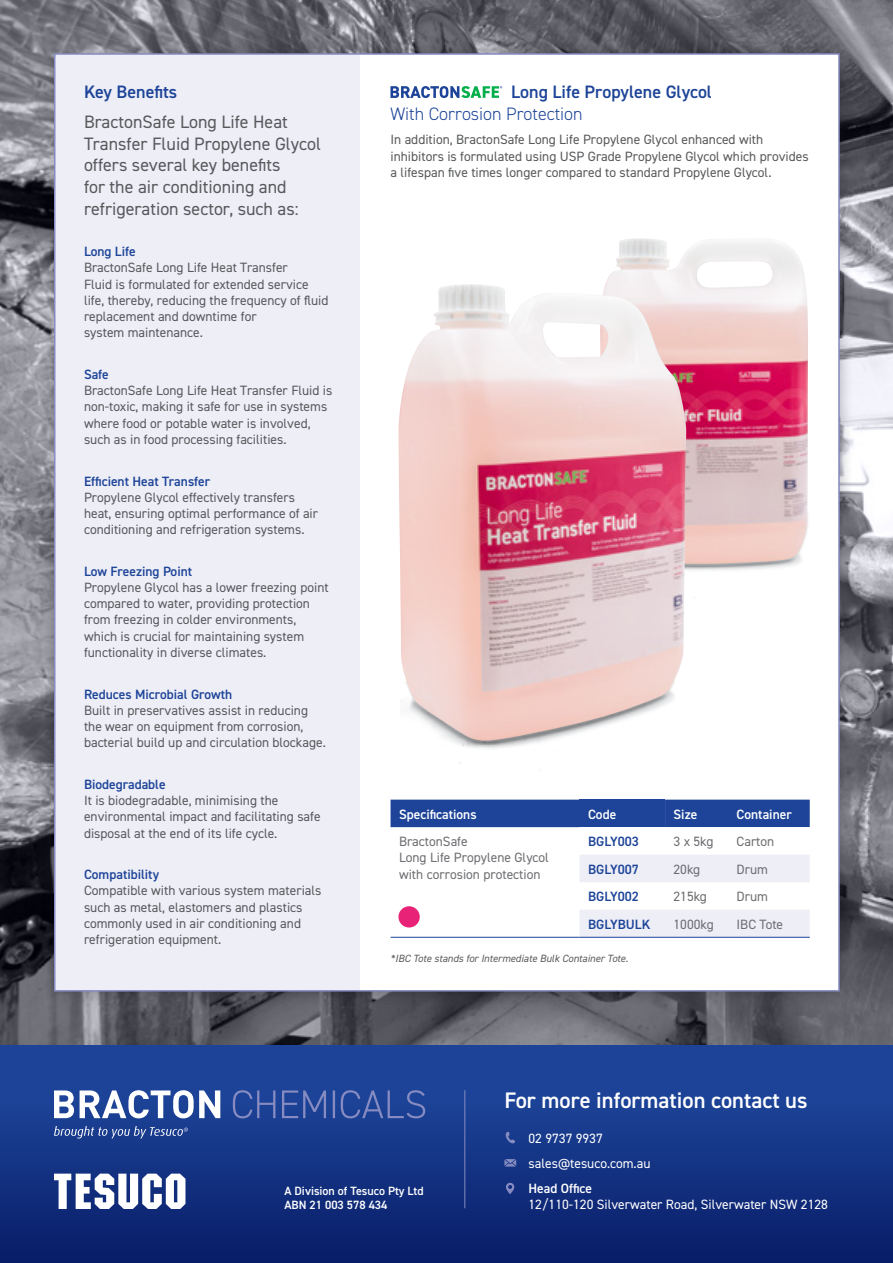
<style>
.page{position:relative;width:893px;height:1263px;background:#fff}
.page>*{position:absolute;margin:0;border:0;box-sizing:border-box;transform-origin:0 0}
.t1{font:600 22.5px "DIN2014";color:#fff}
.Body_Text_2{font:18px/21.6px "DIN2014";color:#58595b}
.Body_Text{font:600 18px/21.6px "DIN2014";color:#1d4498}
.Body_Text_2-2{font:600 18px "DIN2014";color:#1d4498}
.Body_Text_2-3{font:13.5px/16.2px "DIN2014";color:#58595b}
.Body_Text-2{font:13.5px/16.2px "DIN2014";color:#58595b}
.t2{font:13.5px/16.2px "DIN2014";color:#6d6e71}
.t3{font:13.5px/16.2px "DIN2014";color:#fff}
.t4{font:600 13.5px "DIN2014";color:#fff}
.t5{font:600 13.5px "DIN2014";color:#1d4498}
.t6{font:600 12px "DIN2014";color:#fff}
.Body_Text-3{font:italic 10.5px "DIN2014";color:#58595b}
.s1{font-weight:600;color:#1d4498}
.s2{font-weight:300}
.s3{font-weight:600}
</style>
<div class="page">
<img style="left:0;top:0;width:893px;height:1046px">
<div style="left:40px;top:39px;width:814px;height:967px;background:#000;opacity:.3"></div>
<div style="left:55px;top:54px;width:784px;height:937px;background:#fff"></div>
<div style="left:55px;top:54px;width:305px;height:937px;background:#eeeef7"></div>
<div style="left:0;top:1046px;width:893px;height:217px;background:linear-gradient(to bottom,#204ba0,#091f6a)"></div>
<svg style="left:390px;top:86px;width:112px;height:12px"></svg>
<hr style="left:464px;top:1090px;width:1px;height:118px;background:#868bc1">
<svg style="left:391px;top:800px;width:419px;height:137px"></svg>
<hr style="left:391px;top:937px;width:189px;height:1px;background:#1d4498">
<hr style="left:580px;top:937px;width:85px;height:1px;background:#1d4498">
<hr style="left:665px;top:937px;width:63px;height:1px;background:#1d4498">
<hr style="left:728px;top:937px;width:82px;height:1px;background:#1d4498">
<svg style="left:54px;top:1173px;width:131px;height:36px"></svg>
<svg style="left:505px;top:1132px;width:10px;height:12px"></svg>
<svg style="left:504px;top:1159px;width:12px;height:7px"></svg>
<svg style="left:506px;top:1183px;width:8px;height:11px"></svg>
<img style="left:605px;top:238px;width:203px;height:326px">
<img style="left:451px;top:740px;width:96px;height:23px">
<img style="left:398px;top:284px;width:288px;height:456px">
<div style="left:398px;top:906px;width:22px;height:21px;background:#e82276;border-radius:50%"></div>
<svg style="left:233px;top:1090px;width:192px;height:28px"></svg>
<svg style="left:54px;top:1090px;width:20px;height:28px"></svg>
<svg style="left:80px;top:1090px;width:140px;height:28px"></svg>
<svg style="left:54px;top:1126px;width:134px;height:12px"></svg>
<p class="Body_Text_2-2" style="left:84px;top:80px;width:95px">Key Benefits</p>
<p class="Body_Text_2" style="left:84px;top:111px;width:239px">BractonSafe Long Life Heat<br>Transfer Fluid Propylene Glycol offers several key benefits<br>for the air conditioning and refrigeration sector, such as:</p>
<p class="Body_Text_2-3" style="left:84px;top:243px;width:246px"><span class="s1">Long Life<br></span>BractonSafe Long Life Heat Transfer<br>Fluid is formulated for extended service life, thereby, reducing the frequency of fluid replacement and downtime for<br>system maintenance.</p>
<p class="Body_Text_2-3" style="left:84px;top:366px;width:250px"><span class="s1">Safe<br></span>BractonSafe Long Life Heat Transfer Fluid is non-toxic, making it safe for use in systems where food or potable water is involved, such as in food processing facilities.</p>
<p class="Body_Text_2-3" style="left:84px;top:472px;width:236px"><span class="s1">Efficient Heat Transfer<br></span>Propylene Glycol effectively transfers heat, ensuring optimal performance of air conditioning and refrigeration systems.</p>
<p class="Body_Text_2-3" style="left:84px;top:563px;width:246px"><span class="s1">Low Freezing Point<br></span>Propylene Glycol has a lower freezing point compared to water, providing protection from freezing in colder environments, which is crucial for maintaining system functionality in diverse climates.</p>
<p class="Body_Text_2-3" style="left:84px;top:685px;width:243px"><span class="s1">Reduces Microbial Growth<br></span>Built in preservatives assist in reducing the wear on equipment from corrosion, bacterial build up and circulation blockage.</p>
<p class="Body_Text_2-3" style="left:84px;top:776px;width:238px"><span class="s1">Biodegradable<br></span>It is biodegradable, minimising the environmental impact and facilitating safe disposal at the end of its life cycle.</p>
<p class="Body_Text_2-3" style="left:84px;top:866px;width:239px"><span class="s1">Compatibility<br></span>Compatible with various system materials such as metal, elastomers and plastics commonly used in air conditioning and refrigeration equipment.</p>
<p class="Body_Text" style="left:390px;top:81px;width:323px;text-indent:121px">Long Life Propylene Glycol<br><span class="s2">With Corrosion Protection</span></p>
<p class="Body_Text-2" style="left:390px;top:131px;width:420px">In addition, BractonSafe Long Life Propylene Glycol enhanced with inhibitors is formulated using USP Grade Propylene Glycol which provides a lifespan five times longer compared to standard Propylene Glycol.</p>
<p class="t4" style="left:399px;top:805px;width:79px">Specifications</p>
<p class="t4" style="left:588px;top:805px;width:30px">Code</p>
<p class="t4" style="left:674px;top:805px;width:25px">Size</p>
<p class="t4" style="left:737px;top:805px;width:57px">Container</p>
<p class="t2" style="left:399px;top:833px;width:151px">BractonSafe<br>Long Life Propylene Glycol with corrosion protection</p>
<p class="t5" style="left:588px;top:832px;width:52px">BGLY003</p>
<p class="t2" style="left:674px;top:833px;width:41px">3 x 5kg</p>
<p class="t2" style="left:737px;top:833px;width:39px">Carton</p>
<p class="t5" style="left:588px;top:860px;width:52px">BGLY007</p>
<p class="t2" style="left:674px;top:861px;width:28px">20kg</p>
<p class="t2" style="left:737px;top:861px;width:33px">Drum</p>
<p class="t5" style="left:588px;top:888px;width:52px">BGLY002</p>
<p class="t2" style="left:674px;top:888px;width:35px">215kg</p>
<p class="t2" style="left:737px;top:888px;width:33px">Drum</p>
<p class="t5" style="left:588px;top:915px;width:64px">BGLYBULK</p>
<p class="t2" style="left:674px;top:916px;width:42px">1000kg</p>
<p class="t2" style="left:737px;top:916px;width:48px">IBC Tote</p>
<p class="Body_Text-3" style="left:391px;top:951px;width:239px">*IBC Tote stands for Intermediate Bulk Container Tote.</p>
<p class="t6" style="left:284px;top:1182px;width:141px">A Division of Tesuco Pty Ltd</p>
<p class="t6" style="left:284px;top:1197px;width:105px">ABN 21 003 578 434</p>
<p class="t1" style="left:504px;top:1085px;width:305px">For more information contact us</p>
<p class="t3" style="left:529px;top:1130px;width:76px">02 9737 9937</p>
<p class="t3" style="left:529px;top:1155px;width:123px">sales@tesuco.com.au</p>
<p class="t3" style="left:529px;top:1180px;width:301px"><span class="s3">Head Office<br></span>12/110-120 Silverwater Road, Silverwater NSW 2128</p>
</div>
